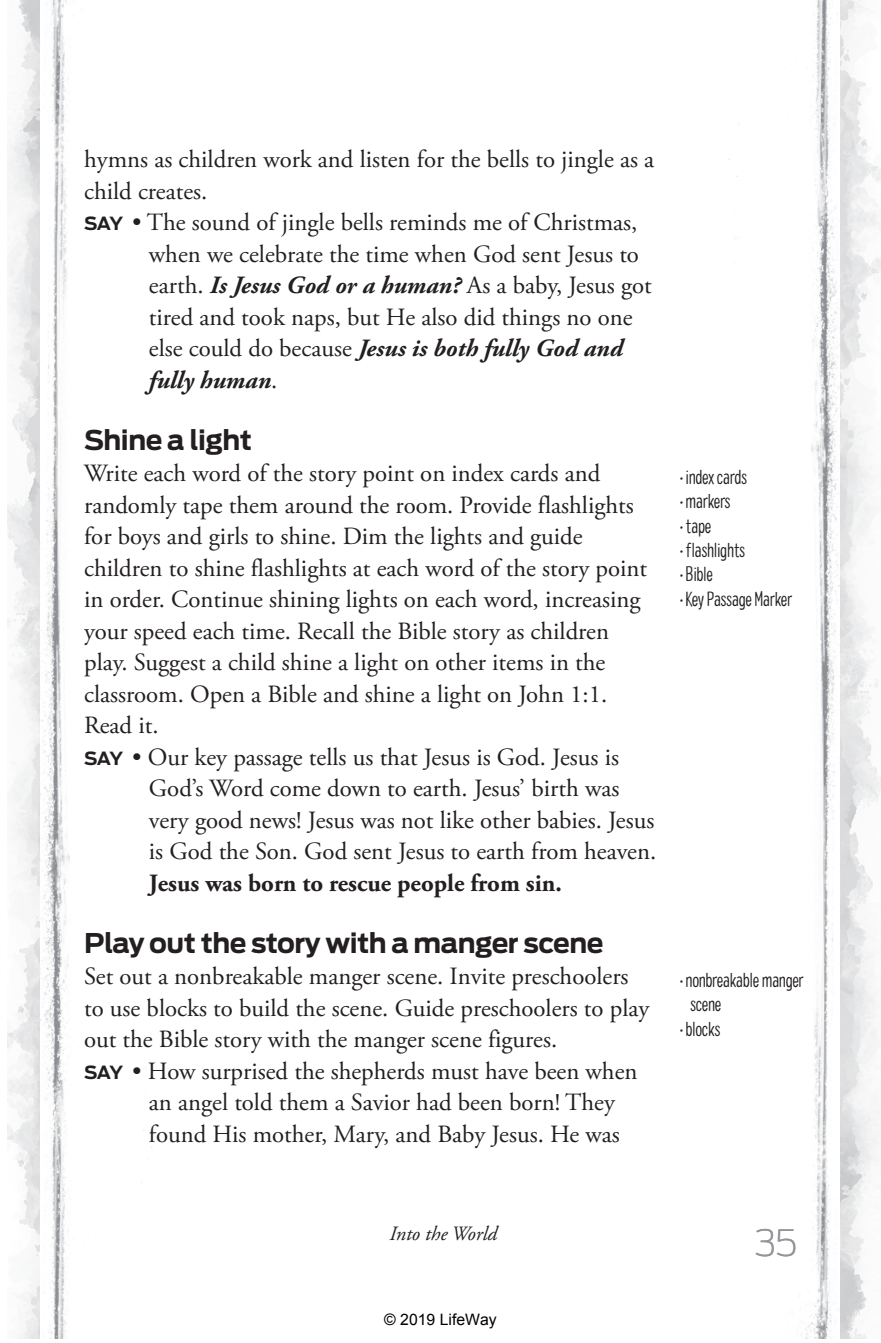
<style>
.page{position:relative;width:881px;height:1343px;background:#fff}
.page>*{position:absolute;margin:0;border:0;box-sizing:border-box;transform-origin:0 0}
.t1{font:200 36px "Antenna";color:#939598}
.t2{font:700 27px "Antenna";letter-spacing:-.02em;color:#231f20}
.t3{font:24.75px/31.5px "Adobe Garamond Pro";color:#231f20}
.t4{font:italic 700 24.75px "Adobe Garamond Pro";color:#231f20}
.t5{font:700 24.75px "Adobe Garamond Pro";color:#231f20}
.t6{font:300 condensed 20.25px/24.3px "Colby";letter-spacing:-.02em;color:#231f20}
.t7{font:italic 20.25px "Adobe Garamond Pro";color:#231f20}
.t8{font:15.75px "Arial";color:#000}
.s1{font-family:"Antenna";font-weight:700;font-size:18px}
.s2{font-weight:700;font-style:italic}
.s3{font-weight:400;font-style:normal}
</style>
<div class="page">
<img style="left:839px;top:0;width:41px;height:1338px">
<img style="left:728px;top:0;width:111px;height:1338px">
<img style="left:8px;top:0;width:32px;height:1338px">
<img style="left:40px;top:0;width:112px;height:1338px">
<p class="t3" style="left:84px;top:144px;width:571px">hymns as children work and listen for the bells to jingle as a</p>
<p class="t3" style="left:84px;top:176px;width:125px">child creates.</p>
<p class="t3" style="left:84px;top:207px;width:554px"><span class="s1">SAY</span> • The sound of jingle bells reminds me of Christmas,</p>
<p class="t3" style="left:149px;top:239px;width:491px">when we celebrate the time when God sent Jesus to</p>
<p class="t3" style="left:149px;top:270px;width:504px">earth. <span class="s2">Is Jesus God or a human?</span> As a baby, Jesus got</p>
<p class="t3" style="left:149px;top:302px;width:485px">tired and took naps, but He also did things no one</p>
<p class="t4" style="left:149px;top:334px;width:475px"><span class="s3">else could do because</span> Jesus is both fully God and</p>
<p class="t4" style="left:149px;top:366px;width:130px">fully human<span class="s3">.</span></p>
<p class="t2" style="left:84px;top:424px;width:169px">Shine a light</p>
<p class="t3" style="left:84px;top:458px;width:565px">Write each word of the story point on index cards and randomly tape them around the room. Provide flashlights for boys and girls to shine. Dim the lights and guide children to shine flashlights at each word of the story point in order. Continue shining lights on each word, increasing your speed each time. Recall the Bible story as children play. Suggest a child shine a light on other items in the classroom. Open a Bible and shine a light on John 1:1.<br>Read it.<br><span class="s1">SAY</span> • Our key passage tells us that Jesus is God. Jesus is</p>
<p class="t3" style="left:149px;top:773px;width:508px">God’s Word come down to earth. Jesus’ birth was very good news! Jesus was not like other babies. Jesus is God the Son. God sent Jesus to earth from heaven.</p>
<p class="t5" style="left:149px;top:868px;width:414px">Jesus was born to rescue people from sin.</p>
<p class="t2" style="left:84px;top:926px;width:521px">Play out the story with a manger scene</p>
<p class="t3" style="left:84px;top:961px;width:546px">Set out a nonbreakable manger scene. Invite preschoolers</p>
<p class="t3" style="left:84px;top:993px;width:566px">to use blocks to build the scene. Guide preschoolers to play</p>
<p class="t3" style="left:84px;top:1024px;width:474px">out the Bible story with the manger scene figures.</p>
<p class="t3" style="left:84px;top:1056px;width:554px"><span class="s1">SAY</span> • How surprised the shepherds must have been when</p>
<p class="t3" style="left:149px;top:1087px;width:467px">an angel told them a Savior had been born! They</p>
<p class="t3" style="left:149px;top:1119px;width:472px">found His mother, Mary, and Baby Jesus. He was</p>
<p class="t6" style="left:679px;top:464px;width:69px">• index cards</p>
<p class="t6" style="left:679px;top:489px;width:52px">•markers</p>
<p class="t6" style="left:679px;top:513px;width:33px">•tape</p>
<p class="t6" style="left:679px;top:537px;width:67px">•flashlights</p>
<p class="t6" style="left:679px;top:561px;width:35px">• Bible</p>
<p class="t6" style="left:679px;top:586px;width:114px">•Key Passage Marker</p>
<p class="t6" style="left:690px;top:967px;width:115px;text-indent:-10px">•nonbreakable manger scene</p>
<p class="t6" style="left:679px;top:1016px;width:42px">•blocks</p>
<p class="t7" style="left:389px;top:1220px;width:109px">Into the World</p>
<p class="t8" style="left:384px;top:1308px;width:114px">© 2019 LifeWay</p>
<h1 class="t1" style="left:754px;top:1221px;width:44px">35</h1>
</div>
